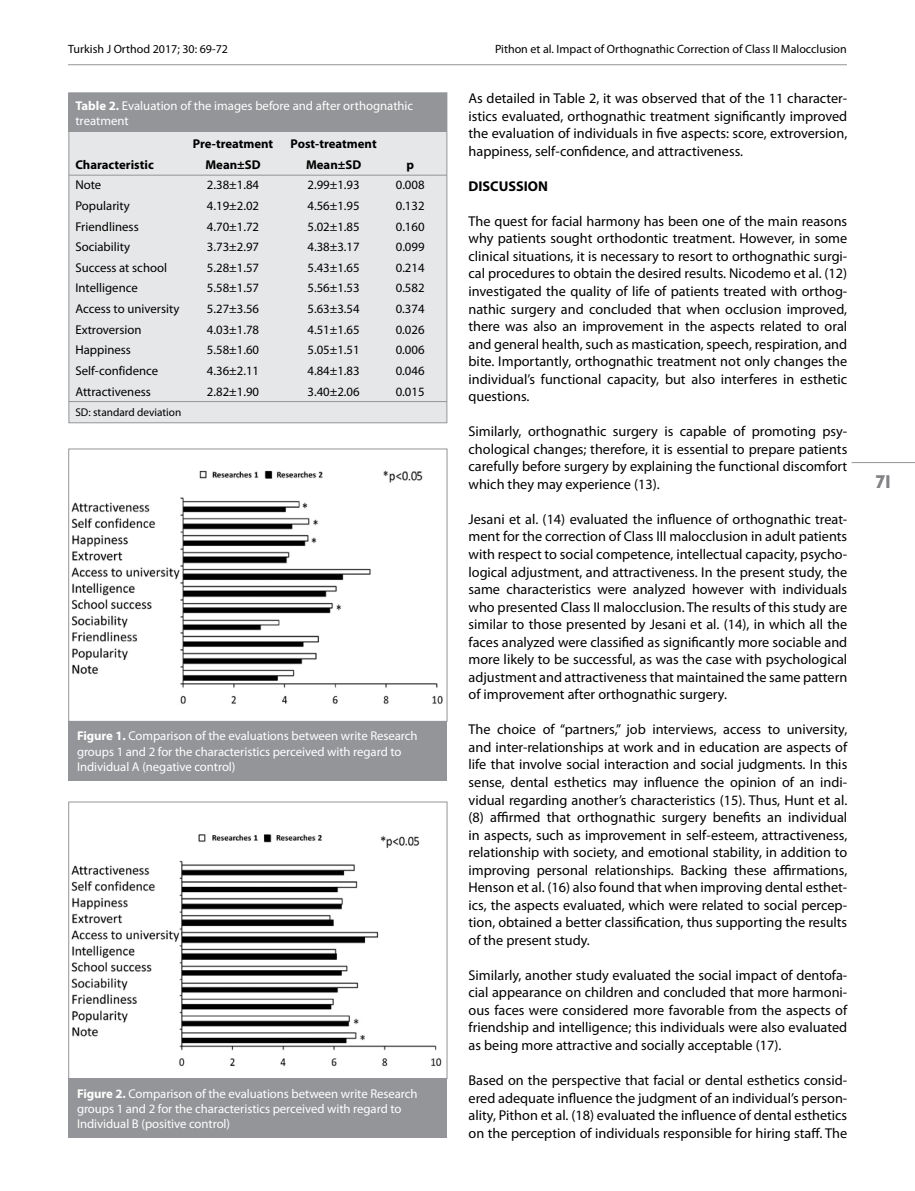
<style>
.page{position:relative;width:915px;height:1191px;background:#fff}
.page>*{position:absolute;margin:0;border:0;box-sizing:border-box;transform-origin:0 0}
.t1{font:18px "billcorporatenarrow super";color:#808285}
.t2{font:14.25px/17.5px "Myriad Pro";color:#000;text-align:justify}
.t3{font:700 14.25px "Myriad Pro";color:#000}
.t4{font:12.75px "Myriad Pro";color:#000}
.t5{font:12.75px/15.3px "Myriad Pro";letter-spacing:-.005em;color:#fff}
.t6{font:700 12.75px "Myriad Pro";color:#000}
.t7{font:12px "Myriad Pro";color:#000}
.t8{font:11.25px "Myriad Pro";color:#000}
.s1{font-weight:700}
</style>
<div class="page">
<hr style="left:68px;top:64px;width:778px;height:1px;background:#939598">
<hr style="left:851px;top:462px;width:63px;height:1px;background:#939598">
<div style="left:68px;top:92px;width:379px;height:331px;background:#e6e7e8;border:1px solid #939598"></div>
<div style="left:69px;top:93px;width:378px;height:39px;background:#939598"></div>
<hr style="left:69px;top:175px;width:378px;height:1px;background:#939598">
<hr style="left:69px;top:401px;width:378px;height:1px;background:#939598">
<img style="left:71px;top:470px;width:372px;height:234px">
<div style="left:68px;top:449px;width:379px;height:272px;border:1px solid #939598"></div>
<div style="left:68px;top:721px;width:379px;height:59px;background:#939598"></div>
<img style="left:71px;top:834px;width:371px;height:233px">
<div style="left:68px;top:801px;width:379px;height:278px;border:1px solid #939598"></div>
<div style="left:68px;top:1078px;width:379px;height:59px;background:#939598"></div>
<p class="t7" style="left:68px;top:42px;width:161px">Turkish J Orthod 2017; 30: 69-72</p>
<p class="t7" style="left:495px;top:42px;width:353px">Pithon et al. Impact of Orthognathic Correction of Class II Malocclusion</p>
<p class="t5" style="left:75px;top:98px;width:339px"><span class="s1">Table 2.</span> Evaluation of the images before and after orthognathic treatment</p>
<p class="t6" style="left:193px;top:135px;width:82px">Pre-treatment</p>
<p class="t6" style="left:290px;top:135px;width:88px">Post-treatment</p>
<p class="t6" style="left:75px;top:156px;width:80px">Characteristic</p>
<p class="t6" style="left:205px;top:156px;width:57px">Mean±SD</p>
<p class="t6" style="left:306px;top:156px;width:57px">Mean±SD</p>
<p class="t6" style="left:406px;top:156px;width:9px">p</p>
<p class="t4" style="left:75px;top:177px;width:27px">Note</p>
<p class="t4" style="left:207px;top:177px;width:54px">2.38±1.84</p>
<p class="t4" style="left:307px;top:177px;width:54px">2.99±1.93</p>
<p class="t4" style="left:395px;top:177px;width:30px">0.008</p>
<p class="t4" style="left:75px;top:198px;width:56px">Popularity</p>
<p class="t4" style="left:207px;top:198px;width:54px">4.19±2.02</p>
<p class="t4" style="left:307px;top:198px;width:54px">4.56±1.95</p>
<p class="t4" style="left:395px;top:198px;width:30px">0.132</p>
<p class="t4" style="left:75px;top:218px;width:65px">Friendliness</p>
<p class="t4" style="left:207px;top:218px;width:54px">4.70±1.72</p>
<p class="t4" style="left:307px;top:218px;width:54px">5.02±1.85</p>
<p class="t4" style="left:395px;top:218px;width:30px">0.160</p>
<p class="t4" style="left:75px;top:239px;width:56px">Sociability</p>
<p class="t4" style="left:207px;top:239px;width:54px">3.73±2.97</p>
<p class="t4" style="left:307px;top:239px;width:54px">4.38±3.17</p>
<p class="t4" style="left:395px;top:239px;width:30px">0.099</p>
<p class="t4" style="left:75px;top:260px;width:93px">Success at school</p>
<p class="t4" style="left:207px;top:260px;width:54px">5.28±1.57</p>
<p class="t4" style="left:307px;top:260px;width:54px">5.43±1.65</p>
<p class="t4" style="left:395px;top:260px;width:30px">0.214</p>
<p class="t4" style="left:75px;top:280px;width:64px">Intelligence</p>
<p class="t4" style="left:207px;top:280px;width:54px">5.58±1.57</p>
<p class="t4" style="left:307px;top:280px;width:54px">5.56±1.53</p>
<p class="t4" style="left:395px;top:280px;width:30px">0.582</p>
<p class="t4" style="left:75px;top:301px;width:105px">Access to university</p>
<p class="t4" style="left:207px;top:301px;width:54px">5.27±3.56</p>
<p class="t4" style="left:307px;top:301px;width:54px">5.63±3.54</p>
<p class="t4" style="left:395px;top:301px;width:30px">0.374</p>
<p class="t4" style="left:75px;top:321px;width:68px">Extroversion</p>
<p class="t4" style="left:207px;top:321px;width:54px">4.03±1.78</p>
<p class="t4" style="left:307px;top:321px;width:54px">4.51±1.65</p>
<p class="t4" style="left:395px;top:321px;width:30px">0.026</p>
<p class="t4" style="left:75px;top:342px;width:57px">Happiness</p>
<p class="t4" style="left:207px;top:342px;width:54px">5.58±1.60</p>
<p class="t4" style="left:307px;top:342px;width:54px">5.05±1.51</p>
<p class="t4" style="left:395px;top:342px;width:30px">0.006</p>
<p class="t4" style="left:75px;top:363px;width:84px">Self-confidence</p>
<p class="t4" style="left:207px;top:363px;width:54px">4.36±2.11</p>
<p class="t4" style="left:307px;top:363px;width:54px">4.84±1.83</p>
<p class="t4" style="left:395px;top:363px;width:30px">0.046</p>
<p class="t4" style="left:75px;top:383px;width:77px">Attractiveness</p>
<p class="t4" style="left:207px;top:383px;width:54px">2.82±1.90</p>
<p class="t4" style="left:307px;top:383px;width:54px">3.40±2.06</p>
<p class="t4" style="left:395px;top:383px;width:30px">0.015</p>
<p class="t8" style="left:75px;top:405px;width:107px">SD: standard deviation</p>
<p class="t5" style="left:77px;top:728px;width:342px"><span class="s1">Figure 1.</span> Comparison of the evaluations between write Research groups 1 and 2 for the characteristics perceived with regard to<br>Individual A (negative control)</p>
<p class="t5" style="left:77px;top:1085px;width:342px"><span class="s1">Figure 2.</span> Comparison of the evaluations between write Research groups 1 and 2 for the characteristics perceived with regard to<br>Individual B (positive control)</p>
<p class="t2" style="left:468px;top:89px;width:380px">As detailed in Table 2, it was observed that of the 11 character&shy;istics evaluated, orthognathic treatment significantly improved the evaluation of individuals in five aspects: score, extroversion, happiness, self-confidence, and attractiveness.</p>
<p class="t3" style="left:468px;top:177px;width:81px">DISCUSSION</p>
<p class="t2" style="left:468px;top:212px;width:380px">The quest for facial harmony has been one of the main reasons why patients sought orthodontic treatment. However, in some clinical situations, it is necessary to resort to orthognathic surgi&shy;cal procedures to obtain the desired results. Nicodemo et al. (12) investigated the quality of life of patients treated with orthog&shy;nathic surgery and concluded that when occlusion improved, there was also an improvement in the aspects related to oral and general health, such as mastication, speech, respiration, and bite. Importantly, orthognathic treatment not only changes the individual’s functional capacity, but also interferes in esthetic questions.</p>
<p class="t2" style="left:468px;top:422px;width:380px">Similarly, orthognathic surgery is capable of promoting psy&shy;chological changes; therefore, it is essential to prepare patients carefully before surgery by explaining the functional discomfort which they may experience (13).</p>
<p class="t2" style="left:468px;top:510px;width:380px">Jesani et al. (14) evaluated the influence of orthognathic treat&shy;ment for the correction of Class III malocclusion in adult patients with respect to social competence, intellectual capacity, psycho&shy;logical adjustment, and attractiveness. In the present study, the same characteristics were analyzed however with individuals who presented Class II malocclusion. The results of this study are similar to those presented by Jesani et al. (14), in which all the faces analyzed were classified as significantly more sociable and more likely to be successful, as was the case with psychological adjustment and attractiveness that maintained the same pattern of improvement after orthognathic surgery.</p>
<p class="t2" style="left:468px;top:720px;width:380px">The choice of “partners,” job interviews, access to university, and inter-relationships at work and in education are aspects of life that involve social interaction and social judgments. In this sense, dental esthetics may influence the opinion of an indi&shy;vidual regarding another’s characteristics (15). Thus, Hunt et al. (8) affirmed that orthognathic surgery benefits an individual in aspects, such as improvement in self-esteem, attractiveness, relationship with society, and emotional stability, in addition to improving personal relationships. Backing these affirmations, Henson et al. (16) also found that when improving dental esthet&shy;ics, the aspects evaluated, which were related to social percep&shy;tion, obtained a better classification, thus supporting the results of the present study.</p>
<p class="t2" style="left:468px;top:966px;width:380px">Similarly, another study evaluated the social impact of dentofa&shy;cial appearance on children and concluded that more harmoni&shy;ous faces were considered more favorable from the aspects of friendship and intelligence; this individuals were also evaluated as being more attractive and socially acceptable (17).</p>
<p class="t2" style="left:468px;top:1071px;width:380px">Based on the perspective that facial or dental esthetics consid&shy;ered adequate influence the judgment of an individual’s person&shy;ality, Pithon et al. (18) evaluated the influence of dental esthetics on the perception of individuals responsible for hiring staff. The</p>
<p class="t1" style="left:875px;top:469px;width:16px">71</p>
</div>
